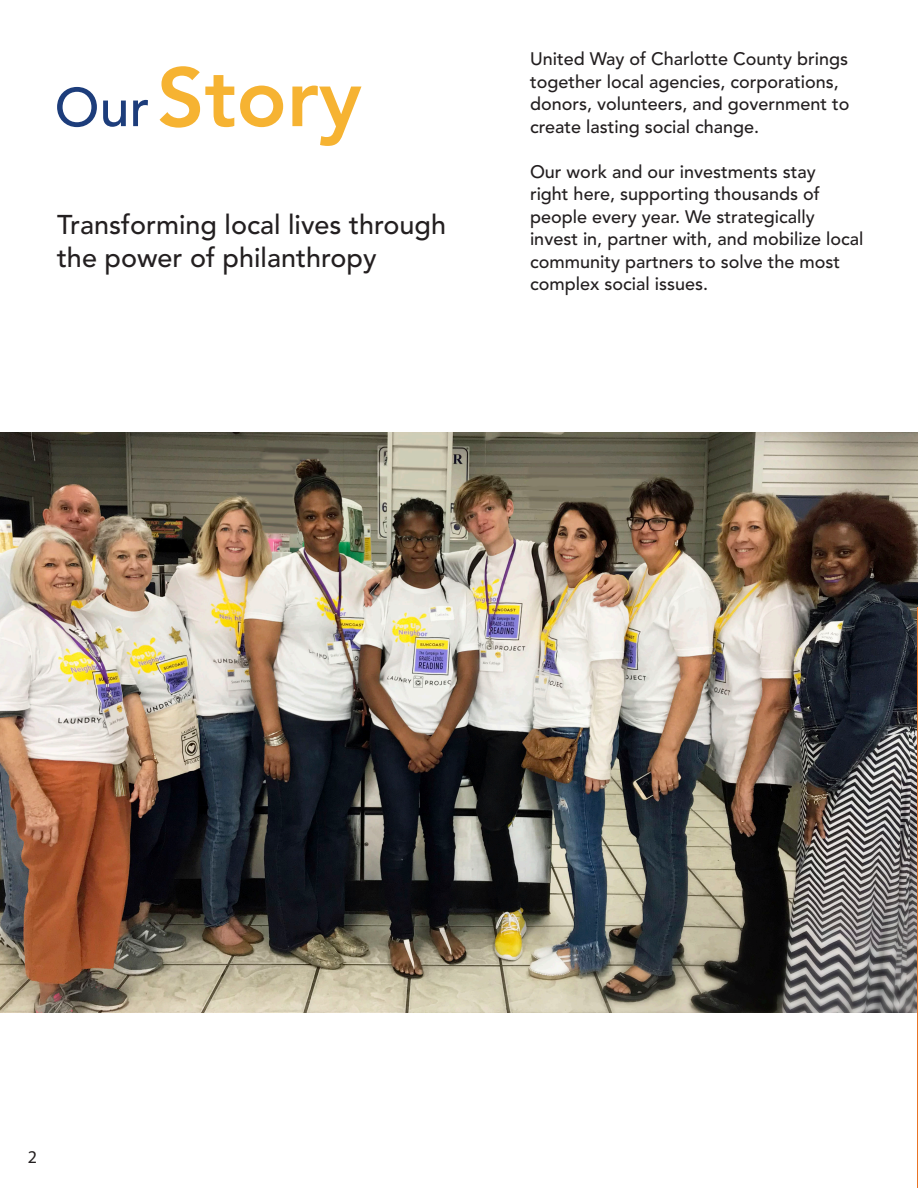
<style>
.page{position:relative;width:918px;height:1188px;background:#fff}
.page>*{position:absolute;margin:0;border:0;box-sizing:border-box;transform-origin:0 0}
.t1{font:800 82.5px "Avenir LT Std";color:#f6b332}
.t2{font:500 27px/32.4px "Avenir LT Std";color:#231f20}
.t3{font:500 18px/22.5px "Avenir LT Std";color:#231f20}
.t4{font:18px "Myriad Pro";color:#231f20}
.s1{font-weight:500;font-size:54px;color:#1d3d7b}
</style>
<div class="page">
<img style="left:0;top:432px;width:918px;height:580px">
<hr style="left:917px;top:608px;width:1px;height:580px;background:#e87324">
<h1 class="t1" style="left:55px;top:49px;width:309px"><span class="s1">Our</span>Story</h1>
<h2 class="t2" style="left:57px;top:209px;width:391px">Transforming local lives through the power of philanthropy</h2>
<p class="t3" style="left:530px;top:48px;width:321px">United Way of Charlotte County brings together local agencies, corporations, donors, volunteers, and government to create lasting social change.</p>
<p class="t3" style="left:530px;top:161px;width:335px">Our work and our investments stay<br>right here, supporting thousands of people every year. We strategically invest in, partner with, and mobilize local community partners to solve the most complex social issues.</p>
<p class="t4" style="left:28px;top:1146px;width:11px">2</p>
</div>
